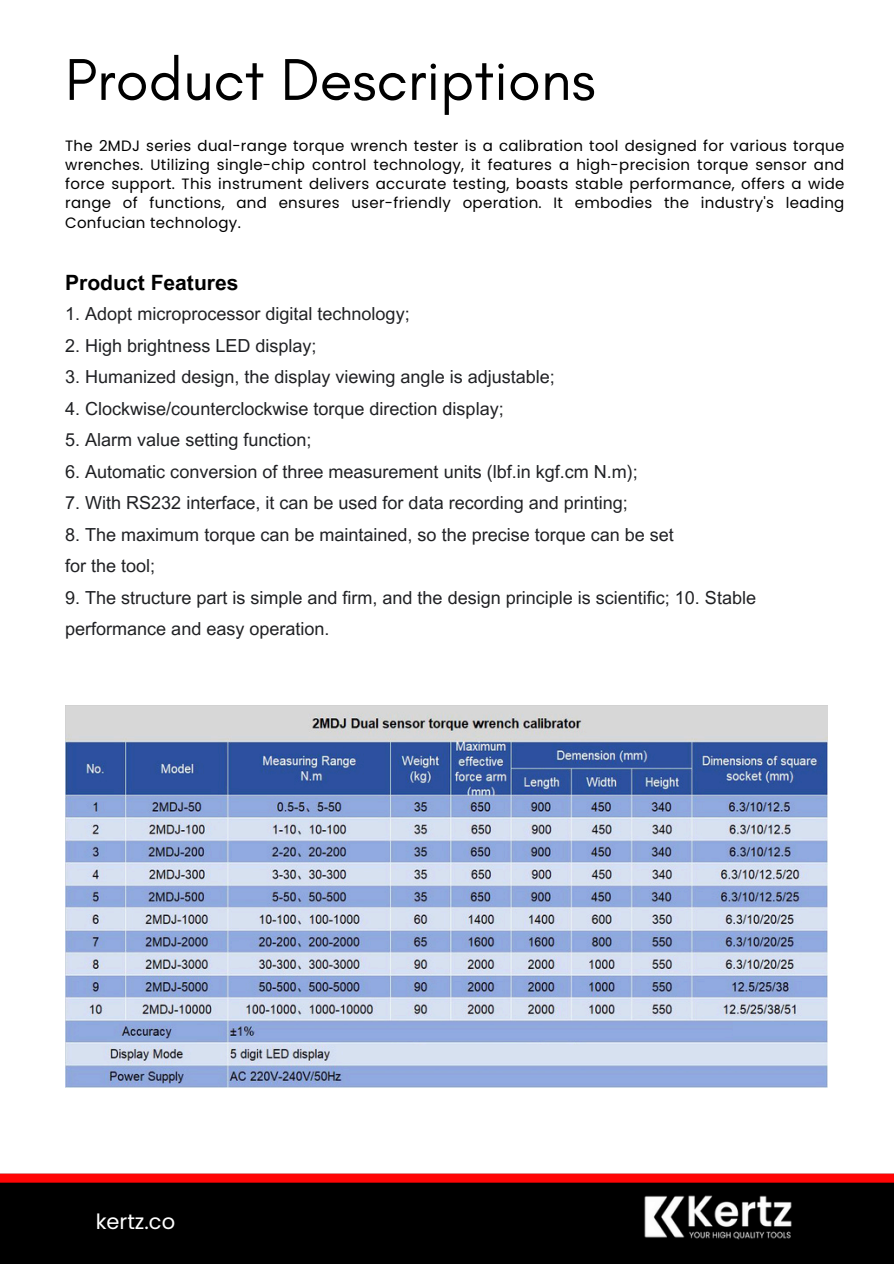
<style>
.page{position:relative;width:894px;height:1264px;background:#fff}
.page>*{position:absolute;margin:0;border:0;box-sizing:border-box;transform-origin:0 0}
.t1{font:60px "Glacial Indifference";color:#000}
.t2{font:700 21px "Arial MT Pro";color:#000}
.t3{font:21px "Poppins";color:#fff}
.t4{font:18px/31.5px "Arial MT Pro";color:#202124}
.t5{font:15px/19.2px "Poppins";letter-spacing:.02em;color:#000;text-align:justify}
</style>
<div class="page">
<img style="left:0;top:1173px;width:893px;height:90px">
<img style="left:642px;top:1193px;width:151px;height:47px">
<img style="left:66px;top:705px;width:761px;height:382px">
<div style="left:255px;top:1022px;width:477px;height:17px;background:#91aae1"></div>
<p class="t1" style="left:65px;top:43px;width:531px">Product Descriptions</p>
<h1 class="t5" style="left:65px;top:136px;width:780px">The 2MDJ series dual-range torque wrench tester is a calibration tool designed for various torque wrenches. Utilizing single-chip control technology, it features a high-precision torque sensor and force support. This instrument delivers accurate testing, boasts stable performance, offers a wide range of functions, and ensures user-friendly operation. It embodies the industry's leading Confucian technology.</h1>
<p class="t2" style="left:65px;top:274px;width:175px">Product Features</p>
<p class="t4" style="left:65px;top:300px;width:346px">1. Adopt microprocessor digital technology;</p>
<p class="t4" style="left:65px;top:332px;width:253px">2. High brightness LED display;</p>
<p class="t4" style="left:65px;top:363px;width:491px">3. Humanized design, the display viewing angle is adjustable;</p>
<p class="t4" style="left:65px;top:395px;width:440px">4. Clockwise/counterclockwise torque direction display;</p>
<p class="t4" style="left:65px;top:426px;width:248px">5. Alarm value setting function;</p>
<p class="t4" style="left:65px;top:458px;width:574px">6. Automatic conversion of three measurement units (lbf.in kgf.cm N.m);</p>
<p class="t4" style="left:65px;top:489px;width:564px">7. With RS232 interface, it can be used for data recording and printing;</p>
<p class="t4" style="left:65px;top:521px;width:610px">8. The maximum torque can be maintained, so the precise torque can be set for the tool;</p>
<p class="t4" style="left:65px;top:584px;width:692px">9. The structure part is simple and firm, and the design principle is scientific; 10. Stable performance and easy operation.</p>
<h3 class="t3" style="left:96px;top:1206px;width:81px">kertz.co</h3>
</div>
